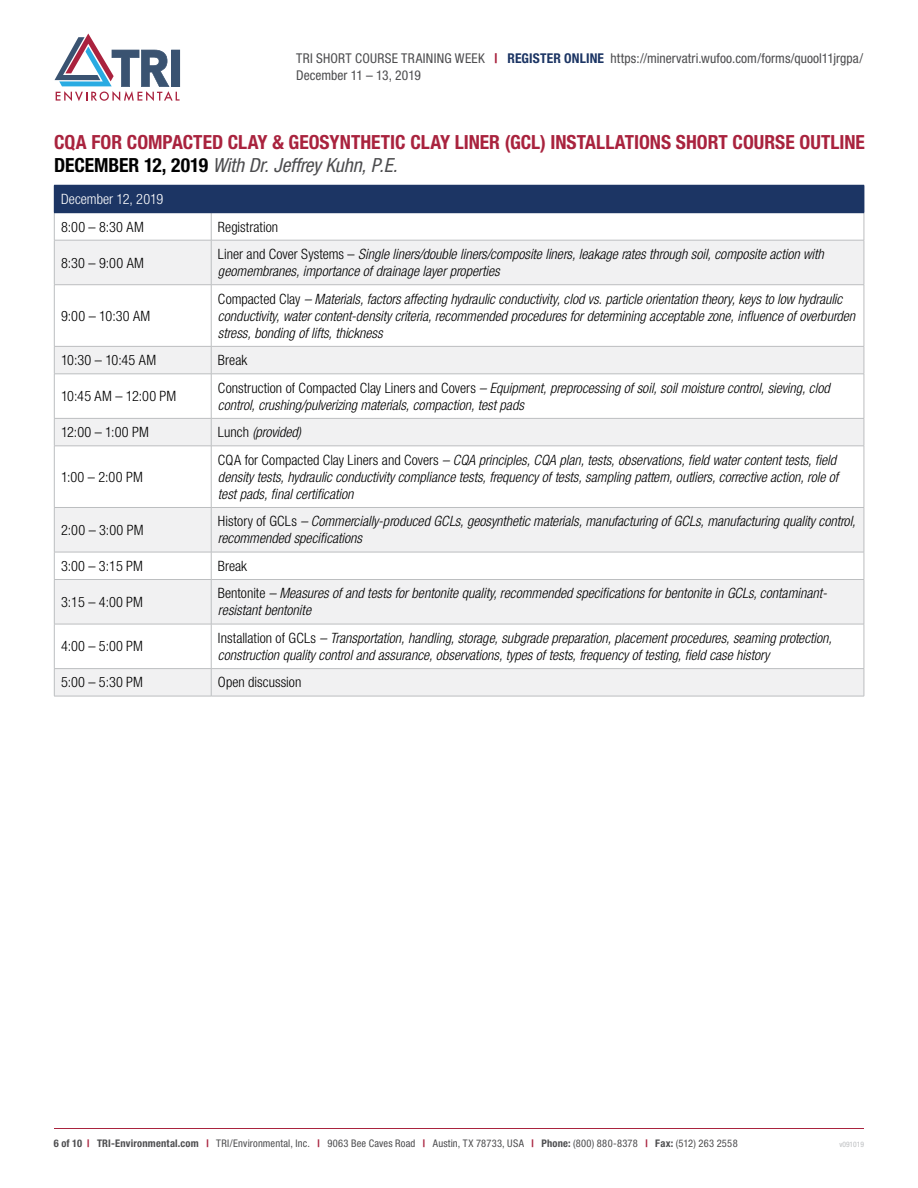
<style>
.page{position:relative;width:918px;height:1188px;background:#fff}
.page>*{position:absolute;margin:0;border:0;box-sizing:border-box;transform-origin:0 0}
.t1{font:700 condensed 19.5px/23.4px "Helvetica Neue LT Std";color:#a9233e}
.t2{font:italic 300 condensed 14.25px/17.1px "Helvetica Neue LT Std";color:#000}
.t3{font:300 condensed 14.25px "Helvetica Neue LT Std";letter-spacing:.005em;color:#000}
.t4{font:300 condensed 14.25px "Helvetica Neue LT Std";color:#fff}
.t5{font:condensed 13.5px "Helvetica Neue LT Std";letter-spacing:.01em;color:#4d4d4f}
.t6{font:condensed 10.5px "Helvetica Neue LT Std";letter-spacing:.02em;color:#4d4d4f}
.t7{font:condensed 7.5px "Helvetica Neue LT Std";color:#bcbec0}
.s1{font-weight:700;color:#a9233e}
.s2{font-weight:700;color:#1c3564}
.s3{color:#000}
.s4{font-weight:400;font-style:italic;color:#4d4d4f}
.s5{font-style:normal}
.s6{font-weight:700}
</style>
<div class="page">
<hr style="left:54px;top:1128px;width:810px;height:1px;background:#a9233e">
<svg style="left:55px;top:34px;width:125px;height:67px"></svg>
<div style="left:54px;top:185px;width:810px;height:28px;background:#1c3564"></div>
<svg style="left:55px;top:241px;width:809px;height:455px"></svg>
<svg style="left:211px;top:213px;width:1px;height:27px"></svg>
<hr style="left:54px;top:240px;width:157px;height:1px;background:#bcbec0">
<hr style="left:54px;top:240px;width:1px;height:45px;background:#bcbec0">
<hr style="left:211px;top:240px;width:653px;height:1px;background:#bcbec0">
<hr style="left:211px;top:240px;width:1px;height:45px;background:#bcbec0">
<hr style="left:864px;top:240px;width:1px;height:45px;background:#bcbec0">
<hr style="left:54px;top:284px;width:157px;height:1px;background:#bcbec0">
<hr style="left:54px;top:285px;width:1px;height:61px;background:#bcbec0">
<hr style="left:211px;top:284px;width:653px;height:1px;background:#bcbec0">
<hr style="left:211px;top:285px;width:1px;height:61px;background:#bcbec0">
<hr style="left:864px;top:285px;width:1px;height:61px;background:#bcbec0">
<hr style="left:54px;top:346px;width:157px;height:1px;background:#bcbec0">
<svg style="left:54px;top:347px;width:1px;height:27px"></svg>
<hr style="left:211px;top:346px;width:653px;height:1px;background:#bcbec0">
<svg style="left:211px;top:347px;width:1px;height:27px"></svg>
<svg style="left:864px;top:347px;width:1px;height:27px"></svg>
<hr style="left:54px;top:374px;width:157px;height:1px;background:#bcbec0">
<hr style="left:54px;top:374px;width:1px;height:44px;background:#bcbec0">
<hr style="left:211px;top:374px;width:653px;height:1px;background:#bcbec0">
<hr style="left:211px;top:374px;width:1px;height:44px;background:#bcbec0">
<hr style="left:864px;top:374px;width:1px;height:44px;background:#bcbec0">
<hr style="left:54px;top:418px;width:157px;height:1px;background:#bcbec0">
<svg style="left:54px;top:419px;width:1px;height:27px"></svg>
<hr style="left:211px;top:418px;width:653px;height:1px;background:#bcbec0">
<svg style="left:211px;top:419px;width:1px;height:27px"></svg>
<svg style="left:864px;top:419px;width:1px;height:27px"></svg>
<hr style="left:54px;top:446px;width:157px;height:1px;background:#bcbec0">
<hr style="left:54px;top:446px;width:1px;height:61px;background:#bcbec0">
<hr style="left:211px;top:446px;width:653px;height:1px;background:#bcbec0">
<hr style="left:211px;top:446px;width:1px;height:61px;background:#bcbec0">
<hr style="left:864px;top:446px;width:1px;height:61px;background:#bcbec0">
<hr style="left:54px;top:507px;width:157px;height:1px;background:#bcbec0">
<hr style="left:54px;top:508px;width:1px;height:44px;background:#bcbec0">
<hr style="left:211px;top:507px;width:653px;height:1px;background:#bcbec0">
<hr style="left:211px;top:508px;width:1px;height:44px;background:#bcbec0">
<hr style="left:864px;top:508px;width:1px;height:44px;background:#bcbec0">
<hr style="left:54px;top:552px;width:157px;height:1px;background:#bcbec0">
<svg style="left:54px;top:552px;width:1px;height:27px"></svg>
<hr style="left:211px;top:552px;width:653px;height:1px;background:#bcbec0">
<svg style="left:211px;top:552px;width:1px;height:27px"></svg>
<svg style="left:864px;top:552px;width:1px;height:27px"></svg>
<hr style="left:54px;top:579px;width:157px;height:1px;background:#bcbec0">
<hr style="left:54px;top:580px;width:1px;height:44px;background:#bcbec0">
<hr style="left:211px;top:579px;width:653px;height:1px;background:#bcbec0">
<hr style="left:211px;top:580px;width:1px;height:44px;background:#bcbec0">
<hr style="left:864px;top:580px;width:1px;height:44px;background:#bcbec0">
<hr style="left:54px;top:624px;width:157px;height:1px;background:#bcbec0">
<hr style="left:54px;top:624px;width:1px;height:44px;background:#bcbec0">
<hr style="left:211px;top:624px;width:653px;height:1px;background:#bcbec0">
<hr style="left:211px;top:624px;width:1px;height:44px;background:#bcbec0">
<hr style="left:864px;top:624px;width:1px;height:44px;background:#bcbec0">
<hr style="left:54px;top:668px;width:157px;height:1px;background:#bcbec0">
<svg style="left:54px;top:669px;width:1px;height:27px"></svg>
<hr style="left:211px;top:668px;width:653px;height:1px;background:#bcbec0">
<svg style="left:211px;top:669px;width:1px;height:27px"></svg>
<svg style="left:864px;top:669px;width:1px;height:27px"></svg>
<hr style="left:54px;top:696px;width:157px;height:1px;background:#bcbec0">
<hr style="left:211px;top:696px;width:653px;height:1px;background:#bcbec0">
<svg style="left:54px;top:213px;width:1px;height:27px"></svg>
<svg style="left:864px;top:185px;width:1px;height:55px"></svg>
<p class="t5" style="left:296px;top:51px;width:569px">TRI SHORT COURSE TRAINING WEEK <span class="s1">|</span> <span class="s2">REGISTER ONLINE</span> https://minervatri.wufoo.com/forms/quool11jrgpa/</p>
<p class="t5" style="left:296px;top:68px;width:126px">December 11 – 13, 2019</p>
<h1 class="t1" style="left:54px;top:130px;width:812px">CQA FOR COMPACTED CLAY &amp; GEOSYNTHETIC CLAY LINER (GCL) INSTALLATIONS SHORT COURSE OUTLINE<br><span class="s3">DECEMBER 12, 2019</span> <span class="s4">With Dr. Jeffrey Kuhn, P.E.</span></h1>
<p class="t4" style="left:61px;top:191px;width:104px">December 12, 2019</p>
<p class="t3" style="left:61px;top:218px;width:84px">8:00 – 8:30 AM</p>
<p class="t3" style="left:218px;top:218px;width:62px">Registration</p>
<p class="t3" style="left:61px;top:254px;width:84px">8:30 – 9:00 AM</p>
<p class="t2" style="left:218px;top:246px;width:607px"><span class="s5">Liner and Cover Systems –</span> Single liners/double liners/composite liners, leakage rates through soil, composite action with geomembranes, importance of drainage layer properties</p>
<p class="t3" style="left:61px;top:307px;width:91px">9:00 – 10:30 AM</p>
<p class="t2" style="left:218px;top:290px;width:639px"><span class="s5">Compacted Clay</span> – Materials, factors affecting hydraulic conductivity, clod vs. particle orientation theory, keys to low hydraulic conductivity, water content-density criteria, recommended procedures for determining acceptable zone, influence of overburden stress, bonding of lifts, thickness</p>
<p class="t3" style="left:61px;top:352px;width:97px">10:30 – 10:45 AM</p>
<p class="t3" style="left:218px;top:352px;width:31px">Break</p>
<p class="t3" style="left:61px;top:388px;width:117px">10:45 AM – 12:00 PM</p>
<p class="t2" style="left:218px;top:379px;width:613px"><span class="s5">Construction of Compacted Clay Liners and Covers</span> – Equipment, preprocessing of soil, soil moisture control, sieving, clod control, crushing/pulverizing materials, compaction, test pads</p>
<p class="t3" style="left:61px;top:424px;width:89px">12:00 – 1:00 PM</p>
<p class="t2" style="left:218px;top:424px;width:84px"><span class="s5">Lunch</span> (provided)</p>
<p class="t3" style="left:61px;top:469px;width:83px">1:00 – 2:00 PM</p>
<p class="t2" style="left:218px;top:451px;width:622px"><span class="s5">CQA for Compacted Clay Liners and Covers</span> – CQA principles, CQA plan, tests, observations, field water content tests, field density tests, hydraulic conductivity compliance tests, frequency of tests, sampling pattern, outliers, corrective action, role of test pads, final certification</p>
<p class="t3" style="left:61px;top:522px;width:84px">2:00 – 3:00 PM</p>
<p class="t2" style="left:218px;top:513px;width:639px"><span class="s5">History of GCLs</span> – Commercially-produced GCLs, geosynthetic materials, manufacturing of GCLs, manufacturing quality control, recommended specifications</p>
<p class="t3" style="left:61px;top:558px;width:83px">3:00 – 3:15 PM</p>
<p class="t3" style="left:218px;top:558px;width:31px">Break</p>
<p class="t3" style="left:61px;top:594px;width:83px">3:15 – 4:00 PM</p>
<p class="t2" style="left:218px;top:585px;width:611px"><span class="s5">Bentonite</span> – Measures of and tests for bentonite quality, recommended specifications for bentonite in GCLs, contaminant&shy;resistant bentonite</p>
<p class="t3" style="left:61px;top:638px;width:83px">4:00 – 5:00 PM</p>
<p class="t2" style="left:218px;top:630px;width:615px"><span class="s5">Installation of GCLs</span> – Transportation, handling, storage, subgrade preparation, placement procedures, seaming protection, construction quality control and assurance, observations, types of tests, frequency of testing, field case history</p>
<p class="t3" style="left:61px;top:674px;width:83px">5:00 – 5:30 PM</p>
<p class="t3" style="left:218px;top:674px;width:85px">Open discussion</p>
<p class="t6" style="left:54px;top:1137px;width:685px"><span class="s6">6 of 10</span> <span class="s1">|</span> <span class="s6">TRI-Environmental.com</span> <span class="s1">|</span> TRI/Environmental, Inc. <span class="s1">|</span> 9063 Bee Caves Road <span class="s1">|</span> Austin, TX 78733, USA <span class="s1">|</span> <span class="s6">Phone:</span> (800) 880-8378 <span class="s1">|</span> <span class="s6">Fax:</span> (512) 263 2558</p>
<p class="t7" style="left:839px;top:1140px;width:26px">v091019</p>
</div>
